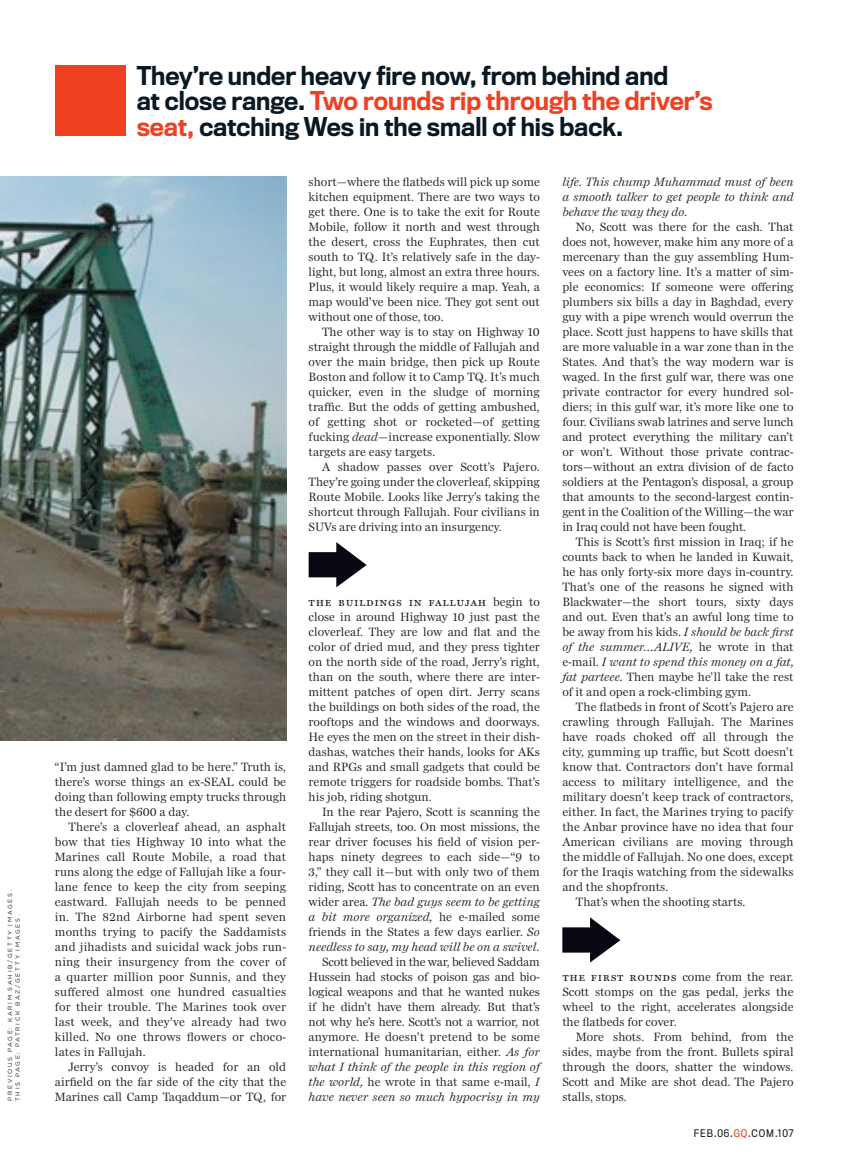
<style>
.page{position:relative;width:844px;height:1168px;background:#fff}
.page>*{position:absolute;margin:0;border:0;box-sizing:border-box;transform-origin:0 0}
.t1{font:500 condensed 24px/25.5px "Titling Gothic FB";color:#071822}
.t2{font:12.3px/15px "Miller Daily One";color:#231f20;text-align:justify}
.t3{font:italic 12.3px/15px "Miller Daily One";color:#231f20;text-align:justify}
.t4{font:12.3px "Miller Text Roman SC";letter-spacing:.05em;color:#231f20}
.t5{font:condensed 9.75px "Titling Gothic FB";letter-spacing:.1em;color:#231f20}
.t6{font:6px/7.5px "Gotham";letter-spacing:.285em;color:#231f20}
.s1{color:#ef4022}
.s2{font-style:italic}
.s3{font-family:"Miller Daily One"}
.s4{font-family:"Miller Text Roman SC"}
</style>
<div class="page">
<img style="left:0;top:177px;width:286px;height:563px">
<div style="left:55px;top:65px;width:70px;height:71px;background:#ef4022"></div>
<svg style="left:308px;top:542px;width:58px;height:45px"></svg>
<svg style="left:562px;top:917px;width:58px;height:45px"></svg>
<p class="t6" style="left:6px;top:1100px;width:213px;rotate:-90deg">PREVIOUS PAGE: KARIM SAHIB/GETTY IMAGES.<br>THIS PAGE: PATRICK BAZ/GETTY IMAGES.</p>
<h1 class="t1" style="left:137px;top:62px;width:577px">They’re under heavy fire now, from behind and<br>at close range. <span class="s1">Two rounds rip through the driver’s seat,</span> catching Wes in the small of his back.</h1>
<p class="t2" style="left:55px;top:759px;width:233px">“I’m just damned glad to be here.” Truth is, there’s worse things an ex-SEAL could be doing than following empty trucks through the desert for $600 a day.</p>
<p class="t2" style="left:55px;top:819px;width:233px;text-indent:14px">There’s a cloverleaf ahead, an asphalt bow that ties Highway 10 into what the Marines call Route Mobile, a road that runs along the edge of Fallujah like a four&shy;lane fence to keep the city from seeping eastward. Fallujah needs to be penned in. The 82nd Airborne had spent seven months trying to pacify the Saddamists and jihadists and suicidal wack jobs run&shy;ning their insurgency from the cover of a quarter million poor Sunnis, and they su≠ered almost one hundred casualties for their trouble. The Marines took over last week, and they’ve already had two killed. No one throws flowers or choco&shy;lates in Fallujah.</p>
<p class="t2" style="left:55px;top:1059px;width:233px;text-align:right">Jerry’s convoy is headed for an old airfield on the far side of the city that the</p>
<p class="t2" style="left:55px;top:1089px;width:233px">Marines call Camp Taqaddum—or TQ, for</p>
<p class="t2" style="left:308px;top:174px;width:233px">short—where the flatbeds will pick up some kitchen equipment. There are two ways to get there. One is to take the exit for Route Mobile, follow it north and west through the desert, cross the Euphrates, then cut south to TQ. It’s relatively safe in the day&shy;light, but long, almost an extra three hours.<br>Plus, it would likely require a map. Yeah, a map would’ve been nice. They got sent out without one of those, too.</p>
<p class="t2" style="left:308px;top:324px;width:233px;text-indent:14px">The other way is to stay on Highway 10 straight through the middle of Fallujah and over the main bridge, then pick up Route Boston and follow it to Camp TQ. It’s much quicker, even in the sludge of morning tra∞c. But the odds of getting ambushed, of getting shot or rocketed—of getting fucking <span class="s2">dead</span>—increase exponentially. Slow targets are easy targets.</p>
<p class="t2" style="left:308px;top:459px;width:233px;text-indent:14px">A shadow passes over Scott’s Pajero.<br>They’re going under the cloverleaf, skipping Route Mobile. Looks like Jerry’s taking the shortcut through Fallujah. Four civilians in SUVs are driving into an insurgency.</p>
<p class="t4" style="left:308px;top:594px;width:233px">the buildings in fallujah <span class="s3">begin to</span></p>
<p class="t2" style="left:308px;top:609px;width:233px">close in around Highway 10 just past the cloverleaf. They are low and flat and the color of dried mud, and they press tighter on the north side of the road, Jerry’s right, than on the south, where there are inter&shy;mittent patches of open dirt. Jerry scans the buildings on both sides of the road, the rooftops and the windows and doorways.<br>He eyes the men on the street in their dish&shy;dashas, watches their hands, looks for AKs and RPGs and small gadgets that could be remote triggers for roadside bombs. That’s his job, riding shotgun.</p>
<p class="t2" style="left:308px;top:804px;width:233px;text-indent:14px">In the rear Pajero, Scott is scanning the Fallujah streets, too. On most missions, the rear driver focuses his field of vision per&shy;haps ninety degrees to each side—“9 to 3,” they call it—but with only two of them riding, Scott has to concentrate on an even wider area. <span class="s2">The bad guys seem to be getting a bit more organized,</span> he e-mailed some friends in the States a few days earlier. <span class="s2">So needless to say, my head will be on a swivel.</span></p>
<p class="t2" style="left:308px;top:954px;width:233px;text-indent:14px">Scott believed in the war, believed Saddam Hussein had stocks of poison gas and bio&shy;logical weapons and that he wanted nukes if he didn’t have them already. But that’s not why he’s here. Scott’s not a warrior, not anymore. He doesn’t pretend to be some international humanitarian, either. <span class="s2">As for what I think of the people in this region of the world,</span> he wrote in that same e-mail, <span class="s2">I have never seen so much hypocrisy in my</span></p>
<p class="t3" style="left:562px;top:174px;width:233px">life. This chump Muhammad must of been a smooth talker to get people to think and behave the way they do.</p>
<p class="t2" style="left:562px;top:219px;width:233px;text-indent:14px">No, Scott was there for the cash. That does not, however, make him any more of a mercenary than the guy assembling Hum&shy;vees on a factory line. It’s a matter of sim&shy;ple economics: If someone were o≠ering plumbers six bills a day in Baghdad, every guy with a pipe wrench would overrun the place. Scott just happens to have skills that are more valuable in a war zone than in the States. And that’s the way modern war is waged. In the first gulf war, there was one private contractor for every hundred sol&shy;diers; in this gulf war, it’s more like one to four. Civilians swab latrines and serve lunch and protect everything the military can’t or won’t. Without those private contrac&shy;tors—without an extra division of de facto soldiers at the Pentagon’s disposal, a group that amounts to the second-largest contin&shy;gent in the Coalition of the Willing—the war in Iraq could not have been fought.</p>
<p class="t2" style="left:562px;top:534px;width:233px;text-indent:14px">This is Scott’s first mission in Iraq; if he counts back to when he landed in Kuwait, he has only forty-six more days in-country.<br>That’s one of the reasons he signed with Blackwater—the short tours, sixty days and out. Even that’s an awful long time to be away from his kids. <span class="s2">I should be back first of the summer…ALIVE,</span> he wrote in that e-mail. <span class="s2">I want to spend this money on a fat, fat parteee.</span> Then maybe he’ll take the rest of it and open a rock-climbing gym.</p>
<p class="t2" style="left:575px;top:699px;width:219px">The flatbeds in front of Scott’s Pajero are</p>
<p class="t2" style="left:562px;top:714px;width:233px">crawling through Fallujah. The Marines</p>
<p class="t2" style="left:562px;top:729px;width:232px">have roads choked o≠ all through the</p>
<p class="t2" style="left:562px;top:744px;width:232px">city, gumming up tra∞c, but Scott doesn’t</p>
<p class="t2" style="left:562px;top:759px;width:233px">know that. Contractors don’t have formal</p>
<p class="t2" style="left:562px;top:774px;width:233px">access to military intelligence, and the</p>
<p class="t2" style="left:562px;top:789px;width:232px">military doesn’t keep track of contractors,</p>
<p class="t2" style="left:562px;top:804px;width:232px">either. In fact, the Marines trying to pacify</p>
<p class="t2" style="left:562px;top:819px;width:233px">the Anbar province have no idea that four</p>
<p class="t2" style="left:562px;top:834px;width:233px">American civilians are moving through</p>
<p class="t2" style="left:562px;top:849px;width:232px">the middle of Fallujah. No one does, except</p>
<p class="t2" style="left:562px;top:864px;width:232px">for the Iraqis watching from the sidewalks</p>
<p class="t2" style="left:562px;top:879px;width:107px">and the shopfronts.</p>
<p class="t2" style="left:575px;top:894px;width:171px">That’s when the shooting starts.</p>
<p class="t2" style="left:562px;top:969px;width:233px"><span class="s4">the first rounds</span> come from the rear.<br>Scott stomps on the gas pedal, jerks the wheel to the right, accelerates alongside the flatbeds for cover.</p>
<p class="t2" style="left:562px;top:1029px;width:233px;text-indent:14px">More shots. From behind, from the sides, maybe from the front. Bullets spiral through the doors, shatter the windows.<br>Scott and Mike are shot dead. The Pajero stalls, stops.</p>
<p class="t5" style="left:693px;top:1127px;width:101px">FEB.06.<span class="s1">GQ</span>.COM.107</p>
</div>
